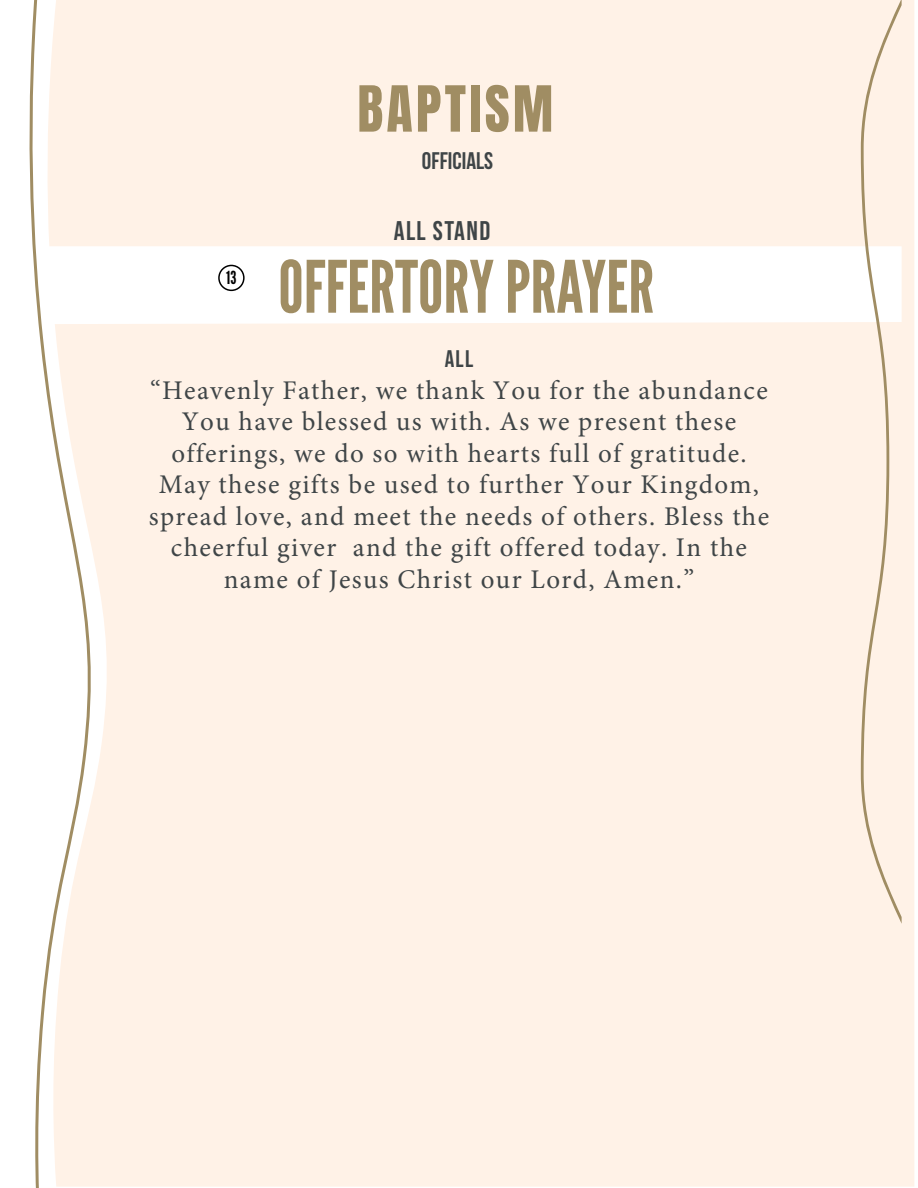
<style>
.page{position:relative;width:918px;height:1188px;background:#fff}
.page>*{position:absolute;margin:0;border:0;box-sizing:border-box;transform-origin:0 0}
.t1{font:72px "League Gothic";color:#a08d63}
.t2{font:54px "Anton";letter-spacing:.06em;color:#a08d63}
.t3{font:27px/31.5px "Minion Pro";letter-spacing:.05em;color:#3f4547;text-align:center}
.t4{font:27px "Bebas Neue";letter-spacing:.05em;color:#3f4547}
.t5{font:700 24px "Bebas Neue";color:#3f4547}
.t6{font:24px "Bebas Neue";color:#3f4547}
.t7{font:18px "League Gothic";color:#000}
</style>
<div class="page">
<div style="left:103px;top:0;width:811px;height:1187px;background:#fff2e7"></div>
<svg style="left:103px;top:246px;width:758px;height:78px"></svg>
<svg style="left:861px;top:0;width:41px;height:924px;background:#f8ebdf"></svg>
<svg style="left:29px;top:0;width:74px;height:1188px"></svg>
<div style="left:231px;top:270px;width:27px;height:27px;border:2px solid #fff;border-radius:50%"></div>
<div style="left:218px;top:265px;width:27px;height:26px;border:2px solid #000;border-radius:50%"></div>
<p class="t7" style="left:226px;top:267px;width:12px">13</p>
<h2 class="t2" style="left:357px;top:81px;width:197px">BAPTISM</h2>
<p class="t5" style="left:422px;top:148px;width:73px">OFFICIALS</p>
<p class="t4" style="left:394px;top:215px;width:98px">ALL STAND</p>
<h1 class="t1" style="left:278px;top:244px;width:378px">OFFERTORY PRAYER</h1>
<p class="t6" style="left:445px;top:346px;width:30px">ALL</p>
<p class="t3" style="left:149px;top:375px;width:622px">“Heavenly Father, we thank You for the abundance You have blessed us with. As we present these offerings, we do so with hearts full of gratitude.<br>May these gifts be used to further Your Kingdom, spread love, and meet the needs of others. Bless the cheerful giver and the gift offered today. In the name of Jesus Christ our Lord, Amen.”</p>
</div>
